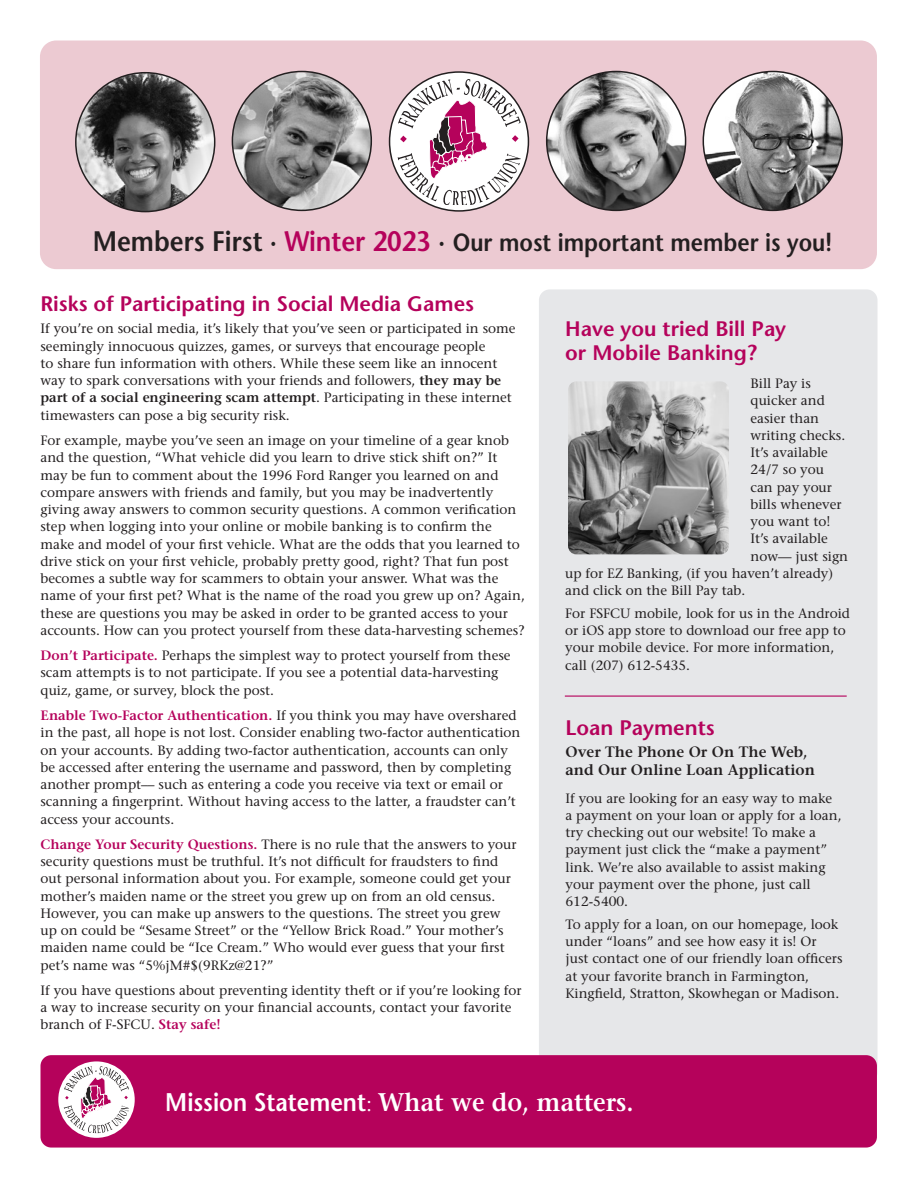
<style>
.page{position:relative;width:918px;height:1188px;background:#fff}
.page>*{position:absolute;margin:0;border:0;box-sizing:border-box;transform-origin:0 0}
.t1{font:600 25.5px "Stone Serif Std";color:#fff;scale:.95 1}
.t2{font:600 24.9px "Stone Sans Std";color:#231f20;scale:.9 1}
.FS_Heads{font:600 21px/24px "Stone Sans Std";color:#b5025b}
.t3{font:600 15px/17.2px "Stone Serif Std";color:#231f20}
.t4{font:500 13.5px/17.2px "Stone Serif Std";color:#231f20}
.s1{font-size:28.2px}
.s2{font-size:28.2px;color:#b5025b}
.s3{font-weight:600}
.s4{font-weight:600;color:#b5025b}
.s5{font-family:"Stone Sans Std"}
.s6{font-family:"Garamond 3 LT Std";font-weight:400}
</style>
<div class="page">
<div style="left:539px;top:289px;width:339px;height:794px;background:#e6e7e9;border-radius:11px"></div>
<div style="left:40px;top:40px;width:837px;height:229px;background:#eccad2"></div>
<img style="left:703px;top:71px;width:139px;height:139px;border-radius:69px">
<img style="left:232px;top:72px;width:139px;height:138px">
<svg style="left:390px;top:72px;width:138px;height:139px"></svg>
<svg style="left:398px;top:79px;width:123px;height:126px"></svg>
<img style="left:547px;top:71px;width:139px;height:139px;border-radius:69px">
<img style="left:76px;top:73px;width:139px;height:139px;border-radius:69px">
<div style="left:41px;top:1055px;width:836px;height:93px;background:#b5025b;border-radius:11px"></div>
<svg style="left:58px;top:1061px;width:77px;height:77px"></svg>
<svg style="left:64px;top:1066px;width:65px;height:67px;background:#dcbecd"></svg>
<img style="left:568px;top:381px;width:161px;height:173px">
<hr style="left:565px;top:696px;width:282px;height:1px;background:#b5025b">
<p class="t2" style="left:93px;top:228px;width:823px"><span class="s1">Members First ·</span> <span class="s2">Winter 2023</span> <span class="s1">·</span> Our most important member is you!</p>
<p class="FS_Heads" style="left:40px;top:291px;width:435px">Risks of Participating in Social Media Games</p>
<p class="t4" style="left:40px;top:320px;width:477px">If you’re on social media, it’s likely that you’ve seen or participated in some seemingly innocuous quizzes, games, or surveys that encourage people<br>to share fun information with others. While these seem like an innocent way to spark conversations with your friends and followers, <span class="s3">they may be part of a social engineering scam attempt</span>. Participating in these internet timewasters can pose a big security risk.</p>
<p class="t4" style="left:40px;top:432px;width:486px">For example, maybe you’ve seen an image on your timeline of a gear knob and the question, “What vehicle did you learn to drive stick shift on?” It may be fun to comment about the 1996 Ford Ranger you learned on and compare answers with friends and family, but you may be inadvertently giving away answers to common security questions. A common verification step when logging into your online or mobile banking is to confirm the make and model of your first vehicle. What are the odds that you learned to drive stick on your first vehicle, probably pretty good, right? That fun post becomes a subtle way for scammers to obtain your answer. What was the name of your first pet? What is the name of the road you grew up on? Again, these are questions you may be asked in order to be granted access to your accounts. How can you protect yourself from these data-harvesting schemes?</p>
<p class="t4" style="left:40px;top:647px;width:472px"><span class="s4">Don’t Participate.</span> Perhaps the simplest way to protect yourself from these scam attempts is to not participate. If you see a potential data-harvesting quiz, game, or survey, block the post.</p>
<p class="t4" style="left:40px;top:707px;width:481px"><span class="s4">Enable Two-Factor Authentication.</span> If you think you may have overshared in the past, all hope is not lost. Consider enabling two-factor authentication on your accounts. By adding two-factor authentication, accounts can only be accessed after entering the username and password, then by completing another prompt–– such as entering a code you receive via text or email or scanning a fingerprint. Without having access to the latter, a fraudster can’t access your accounts.</p>
<p class="t4" style="left:40px;top:836px;width:478px"><span class="s4">Change Your Security Questions.</span> There is no rule that the answers to your security questions must be truthful. It’s not difficult for fraudsters to find out personal information about you. For example, someone could get your mother’s maiden name or the street you grew up on from an old census.<br>However, you can make up answers to the questions. The street you grew up on could be “Sesame Street” or the “Yellow Brick Road.” Your mother’s maiden name could be “Ice Cream.” Who would ever guess that your first pet’s name was “5%jM#$(9RKz@21?”</p>
<p class="t4" style="left:40px;top:982px;width:483px">If you have questions about preventing identity theft or if you’re looking for a way to increase security on your financial accounts, contact your favorite branch of F-SFCU. <span class="s4">Stay safe!</span></p>
<p class="FS_Heads" style="left:565px;top:317px;width:222px">Have you tried Bill Pay or Mobile Banking?</p>
<p class="t4" style="left:751px;top:375px;width:62px">Bill Pay is</p>
<p class="t4" style="left:751px;top:392px;width:76px">quicker and</p>
<p class="t4" style="left:751px;top:409px;width:70px">easier than</p>
<p class="t4" style="left:751px;top:427px;width:96px">writing checks.</p>
<p class="t4" style="left:751px;top:444px;width:79px">It’s available</p>
<p class="t4" style="left:751px;top:461px;width:75px">24/7 so you</p>
<p class="t4" style="left:751px;top:478px;width:83px">can pay your</p>
<p class="t4" style="left:751px;top:496px;width:93px">bills whenever</p>
<p class="t4" style="left:751px;top:513px;width:81px">you want to!</p>
<p class="t4" style="left:751px;top:530px;width:79px">It’s available</p>
<p class="t4" style="left:751px;top:547px;width:99px">now— just sign</p>
<p class="t4" style="left:565px;top:565px;width:269px">up for EZ Banking, (if you haven’t already)</p>
<p class="t4" style="left:565px;top:582px;width:182px">and click on the Bill Pay tab.</p>
<p class="t4" style="left:565px;top:605px;width:286px">For FSFCU mobile, look for us in the Android or iOS app store to download our free app to your mobile device. For more information, call (207) 612-5435.</p>
<p class="FS_Heads" style="left:566px;top:715px;width:151px">Loan Payments</p>
<p class="t3" style="left:566px;top:744px;width:251px">Over The Phone Or On The Web, and Our Online Loan Application</p>
<p class="t4" style="left:566px;top:789px;width:278px">If you are looking for an easy way to make a payment on your loan or apply for a loan, try checking out our website! To make a payment just click the “make a payment” link. We’re also available to assist making your payment over the phone, just call 612-5400.</p>
<p class="t4" style="left:566px;top:916px;width:279px">To apply for a loan, on our homepage, look under “loans” and see how easy it is! Or just contact one of our friendly loan officers at your favorite branch in Farmington, Kingfield, Stratton, Skowhegan or Madison.</p>
<p class="t1" style="left:165px;top:1087px;width:494px"><span class="s5">Mission Statement</span><span class="s6">:</span> What we do, matters.</p>
</div>
